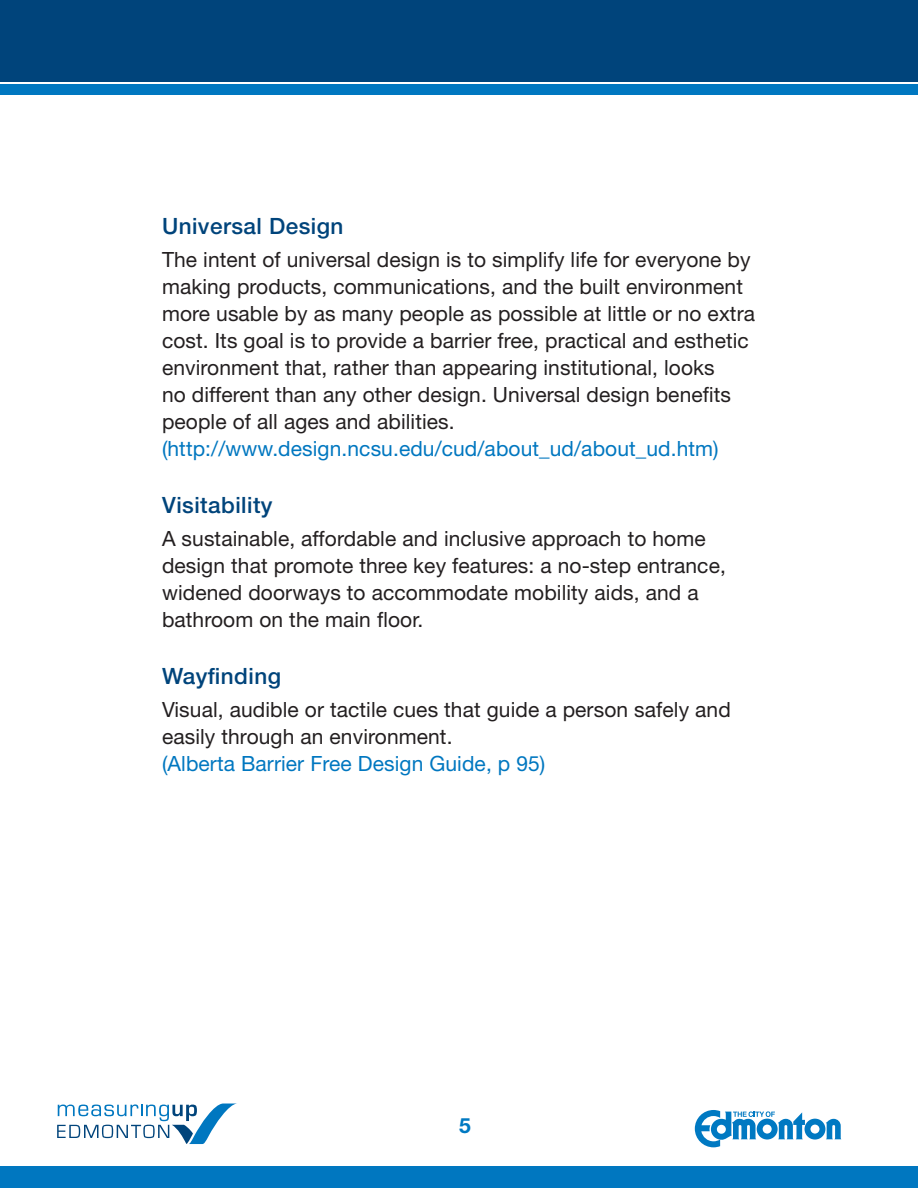
<style>
.page{position:relative;width:918px;height:1188px;background:#fff}
.page>*{position:absolute;margin:0;border:0;box-sizing:border-box;transform-origin:0 0}
.t1{font:500 22.5px "Helvetica Neue";letter-spacing:.02em;color:#00447b}
.t2{font:21px/27px "Helvetica Neue";letter-spacing:.005em;color:#231f20}
.t3{font:21px "Helvetica Neue";letter-spacing:.005em;color:#0077c0}
.t4{font:700 21px "Helvetica Neue";color:#0079c2}
</style>
<div class="page">
<svg style="left:695px;top:1110px;width:147px;height:37px"></svg>
<div style="left:0;top:0;width:918px;height:81px;background:#00447b"></div>
<div style="left:0;top:84px;width:918px;height:11px;background:#0077c0"></div>
<svg style="left:57px;top:1104px;width:178px;height:40px"></svg>
<div style="left:0;top:1166px;width:918px;height:22px;background:#0077c0"></div>
<p class="t1" style="left:162px;top:212px;width:183px">Universal Design</p>
<p class="t2" style="left:162px;top:245px;width:595px">The intent of universal design is to simplify life for everyone by making products, communications, and the built environment more usable by as many people as possible at little or no extra cost. Its goal is to provide a barrier free, practical and esthetic environment that, rather than appearing institutional, looks<br>no different than any other design. Universal design benefits people of all ages and abilities.</p>
<p class="t3" style="left:162px;top:436px;width:558px">(http://www.design.ncsu.edu/cud/about_ud/about_ud.htm)</p>
<p class="t1" style="left:162px;top:491px;width:112px">Visitability</p>
<p class="t2" style="left:162px;top:524px;width:565px">A sustainable, affordable and inclusive approach to home design that promote three key features: a no-step entrance, widened doorways to accommodate mobility aids, and a bathroom on the main floor.</p>
<p class="t1" style="left:162px;top:662px;width:121px">Wayfinding</p>
<p class="t2" style="left:162px;top:695px;width:570px">Visual, audible or tactile cues that guide a person safely and easily through an environment.</p>
<p class="t3" style="left:162px;top:751px;width:385px">(Alberta Barrier Free Design Guide, p 95)</p>
<p class="t4" style="left:459px;top:1113px;width:13px">5</p>
</div>
